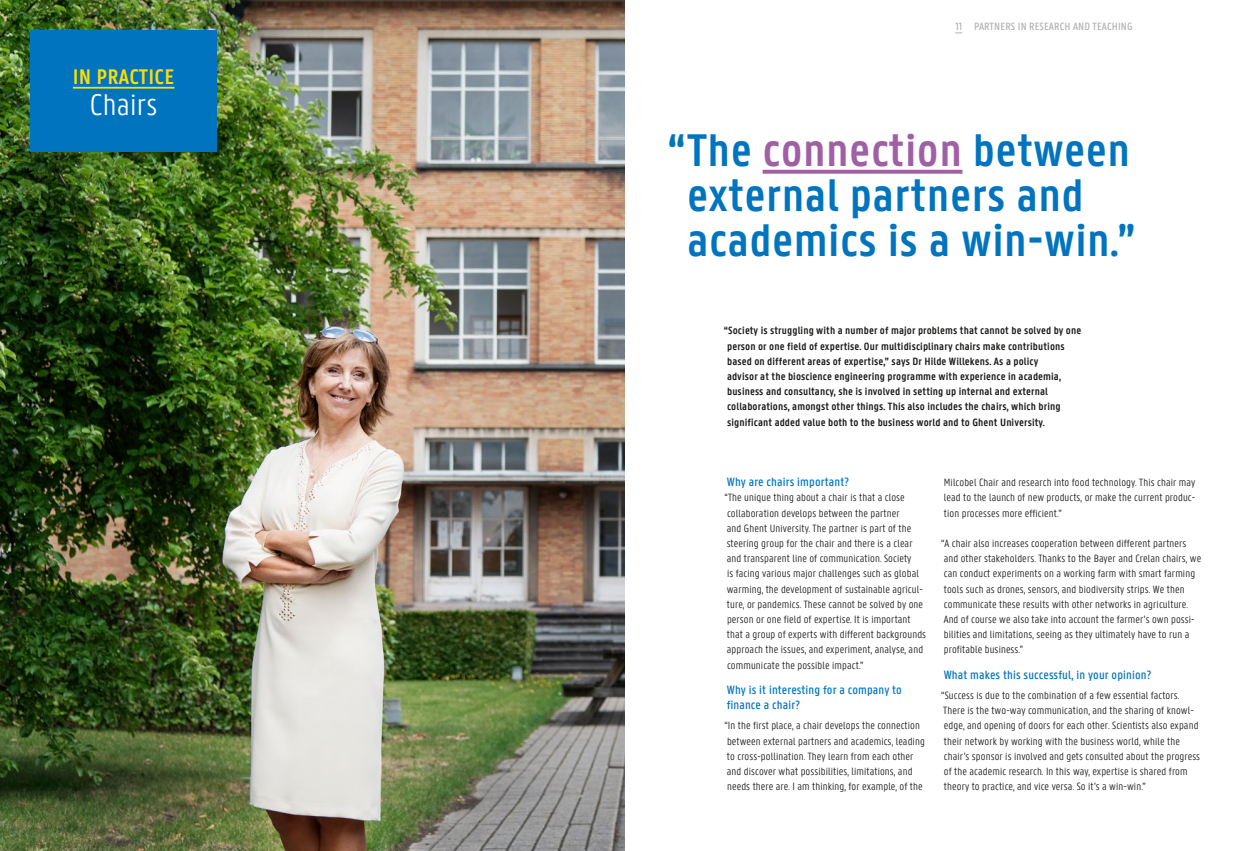
<style>
.page{position:relative;width:1248px;height:851px;background:#fff}
.page>*{position:absolute;margin:0;border:0;box-sizing:border-box;transform-origin:0 0}
.t1{font:600 48.75px/45px "U Gent Panno Text";letter-spacing:.01em;color:#0074be}
.t2{font:300 31.88px "U Gent Panno Text";letter-spacing:.01em;color:#fff}
.t3{font:600 22.5px "U Gent Panno Text";letter-spacing:.01em;color:#fd0}
.t4{font:500 12.75px/15.1px "U Gent Panno Text";letter-spacing:.01em;color:#0074be}
.t5{font:300 11.25px/15.2px "U Gent Panno Text";letter-spacing:.01em;color:#181716}
.t6{font:600 11.25px/15.2px "U Gent Panno Text";letter-spacing:.01em;color:#181716}
.t7{font:500 11.25px "U Gent Panno Text";letter-spacing:.01em;color:#b1b2b3}
.s1{color:#a060a4}
</style>
<div class="page">
<img style="left:0;top:0;width:624px;height:850px">
<div style="left:30px;top:30px;width:187px;height:122px;background:#0074be"></div>
<hr style="left:73px;top:87px;width:101px;height:2px;background:#fd0">
<svg style="left:762px;top:170px;width:200px;height:4px"></svg>
<h3 class="t3" style="left:73px;top:63px;width:103px">IN PRACTICE</h3>
<h2 class="t2" style="left:90px;top:86px;width:69px">Chairs</h2>
<p class="t7" style="left:955px;top:20px;width:179px">11 PARTNERS IN RESEARCH AND TEACHING</p>
<h1 class="t1" style="left:687px;top:127px;width:450px;text-indent:-20px">“The <span class="s1">connection</span> between external partners and academics is a win-win.”</h1>
<p class="t6" style="left:723px;top:323px;width:359px">“Society is struggling with a number of major problems that cannot be solved by one person or one field of expertise. Our multidisciplinary chairs make contributions based on different areas of expertise,” says Dr Hilde Willekens. As a policy<br>advisor at the bioscience engineering programme with experience in academia, business and consultancy, she is involved in setting up internal and external collaborations, amongst other things. This also includes the chairs, which bring significant added value both to the business world and to Ghent University.</p>
<p class="t4" style="left:726px;top:474px;width:124px">Why are chairs important?</p>
<p class="t5" style="left:724px;top:490px;width:203px">“The unique thing about a chair is that a close collaboration develops between the partner<br>and Ghent University. The partner is part of the steering group for the chair and there is a clear and transparent line of communication. Society<br>is facing various major challenges such as global warming, the development of sustainable agricul&shy;ture, or pandemics. These cannot be solved by one person or one field of expertise. It is important that a group of experts with different backgrounds approach the issues, and experiment, analyse, and communicate the possible impact.”</p>
<p class="t4" style="left:726px;top:682px;width:177px">Why is it interesting for a company to finance a chair?</p>
<p class="t5" style="left:724px;top:718px;width:202px">“In the first place, a chair develops the connection between external partners and academics, leading to cross-pollination. They learn from each other and discover what possibilities, limitations, and needs there are. I am thinking, for example, of the</p>
<p class="t5" style="left:943px;top:475px;width:253px;text-align:justify">Milcobel Chair and research into food technology. This chair may lead to the launch of new products, or make the current produc&shy;tion processes more efficient.”</p>
<p class="t5" style="left:941px;top:535px;width:261px">“A chair also increases cooperation between different partners and other stakeholders. Thanks to the Bayer and Crelan chairs, we can conduct experiments on a working farm with smart farming tools such as drones, sensors, and biodiversity strips. We then communicate these results with other networks in agriculture.<br>And of course we also take into account the farmer’s own possi&shy;bilities and limitations, seeing as they ultimately have to run a profitable business.”</p>
<p class="t4" style="left:943px;top:666px;width:209px">What makes this successful, in your opinion?</p>
<p class="t5" style="left:941px;top:687px;width:260px">“Success is due to the combination of a few essential factors.<br>There is the two-way communication, and the sharing of knowl&shy;edge, and opening of doors for each other. Scientists also expand their network by working with the business world, while the chair’s sponsor is involved and gets consulted about the progress of the academic research. In this way, expertise is shared from theory to practice, and vice versa. So it’s a win-win.”</p>
</div>
